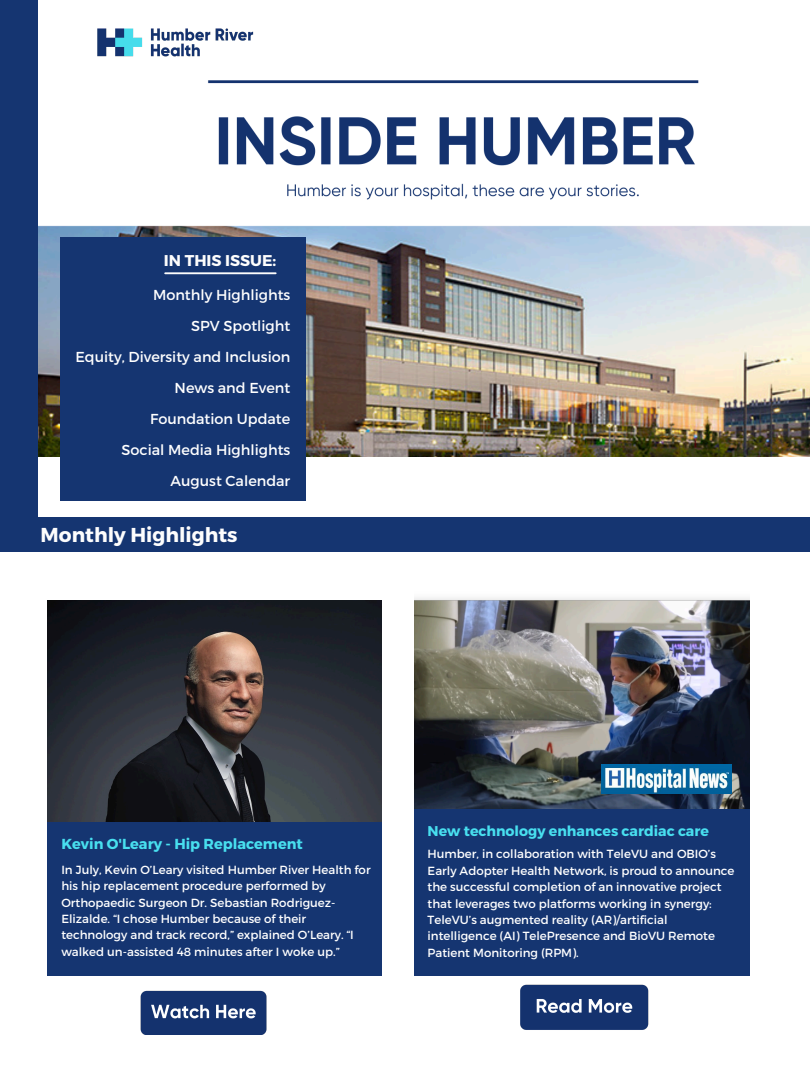
<style>
.page{position:relative;width:810px;height:1080px;background:#fff}
.page>*{position:absolute;margin:0;border:0;box-sizing:border-box;transform-origin:0 0}
.t1{font:700 20.12px "Montserrat";color:#fdfdfd}
.t2{font:700 15.62px "Montserrat";color:#fdfdfd}
.t3{font:700 14.5px "Montserrat";color:#48dfef}
.t4{font:14.44px/30.9px "Montserrat";color:#fff;text-align:right}
.t5{font:700 14.19px "Montserrat";color:#48dfef}
.t6{font:11.75px/16.4px "Montserrat";color:#fff}
</style>
<div class="page">
<img style="left:38px;top:80px;width:772px;height:376px">
<div style="left:60px;top:237px;width:246px;height:263px;background:#153571"></div>
<hr style="left:165px;top:272px;width:111px;height:2px;background:#fdfdfd">
<div style="left:0;top:0;width:37px;height:540px;background:#153571"></div>
<img style="left:97px;top:28px;width:157px;height:29px">
<div style="left:0;top:517px;width:810px;height:35px;background:#153571"></div>
<img style="left:520px;top:984px;width:129px;height:46px">
<img style="left:414px;top:598px;width:335px;height:211px">
<img style="left:601px;top:765px;width:130px;height:28px">
<div style="left:414px;top:809px;width:335px;height:166px;background:#153571"></div>
<div style="left:47px;top:821px;width:335px;height:154px;background:#153571"></div>
<img style="left:141px;top:990px;width:126px;height:45px">
<img style="left:47px;top:600px;width:335px;height:221px">
<p class="t2" style="left:164px;top:250px;width:114px">IN THIS ISSUE:</p>
<h3 class="t4" style="left:75px;top:279px;width:216px">Monthly Highlights<br>SPV Spotlight<br>Equity, Diversity and Inclusion<br>News and Event<br>Foundation Update<br>Social Media Highlights<br>August Calendar</h3>
<p class="t1" style="left:41px;top:522px;width:198px">Monthly Highlights</p>
<h3 class="t3" style="left:61px;top:835px;width:243px">Kevin O'Leary - Hip Replacement</h3>
<p class="t6" style="left:61px;top:861px;width:311px">In July, Kevin O’Leary visited Humber River Health for his hip replacement procedure performed by Orthopaedic Surgeon Dr. Sebastian Rodriguez-Elizalde. “I chose Humber because of their technology and track record,” explained O’Leary. “I walked un-assisted 48 minutes after I woke up.”</p>
<p class="t5" style="left:428px;top:821px;width:283px">New technology enhances cardiac care</p>
<p class="t6" style="left:428px;top:845px;width:308px">Humber, in collaboration with TeleVU and OBIO’s Early Adopter Health Network, is proud to announce the successful completion of an innovative project that leverages two platforms working in synergy:<br>TeleVU’s augmented reality (AR)/artificial intelligence (AI) TelePresence and BioVU Remote Patient Monitoring (RPM).</p>
</div>
